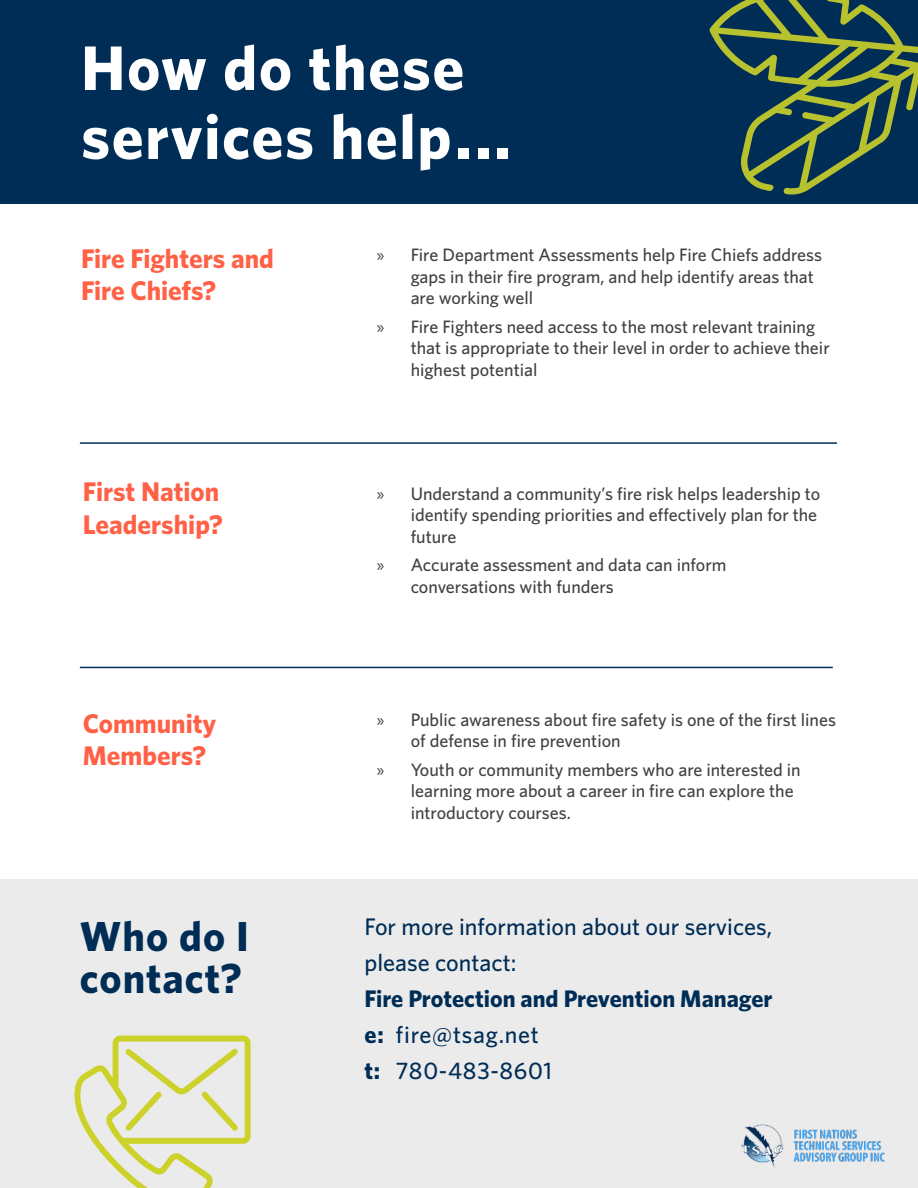
<style>
.page{position:relative;width:918px;height:1188px;background:#fff}
.page>*{position:absolute;margin:0;border:0;box-sizing:border-box;transform-origin:0 0}
.t1{font:700 63px/69px "Whitney";letter-spacing:.025em;color:#fff}
.t2{font:700 42px/42px "Whitney";letter-spacing:.025em;color:#002d56}
.t3{font:700 27px/32.4px "Whitney";color:#ff6147}
.t4{font:700 24px/36px "Whitney";color:#002d56}
.t5{font:500 24px/36px "Whitney";color:#002d56}
.t6{font:500 18px/21.6px "Whitney";color:#414042}
.s1{font-family:"Myriad Pro";font-weight:400}
.s2{font-weight:500}
</style>
<div class="page">
<div style="left:0;top:879px;width:918px;height:309px;background:#ebebeb"></div>
<img style="left:741px;top:1124px;width:144px;height:44px">
<div style="left:0;top:0;width:918px;height:203px;background:#002d56"></div>
<hr style="left:80px;top:442px;width:757px;height:2px;background:#002d56">
<hr style="left:80px;top:667px;width:753px;height:1px;background:#002d56">
<svg style="left:74px;top:1036px;width:177px;height:152px"></svg>
<svg style="left:709px;top:0;width:209px;height:195px"></svg>
<h1 class="t1" style="left:81px;top:32px;width:431px">How do these services help...</h1>
<h3 class="t3" style="left:81px;top:241px;width:194px">Fire Fighters and<br>Fire Chiefs?</h3>
<p class="t6" style="left:411px;top:244px;width:413px;text-indent:-34px"><span class="s1">»</span> Fire Department Assessments help Fire Chiefs address gaps in their fire program, and help identify areas that are working well</p>
<p class="t6" style="left:411px;top:315px;width:421px;text-indent:-34px"><span class="s1">»</span> Fire Fighters need access to the most relevant training that is appropriate to their level in order to achieve their highest potential</p>
<h3 class="t3" style="left:83px;top:475px;width:141px">First Nation<br>Leadership?</h3>
<p class="t6" style="left:411px;top:482px;width:411px;text-indent:-34px"><span class="s1">»</span> Understand a community’s fire risk helps leadership to identify spending priorities and effectively plan for the future</p>
<p class="t6" style="left:411px;top:554px;width:317px;text-indent:-34px"><span class="s1">»</span> Accurate assessment and data can inform conversations with funders</p>
<h3 class="t3" style="left:83px;top:706px;width:135px">Community<br>Members?</h3>
<p class="t6" style="left:411px;top:708px;width:427px;text-indent:-34px"><span class="s1">»</span> Public awareness about fire safety is one of the first lines of defense in fire prevention</p>
<p class="t6" style="left:411px;top:758px;width:392px;text-indent:-34px"><span class="s1">»</span> Youth or community members who are interested in learning more about a career in fire can explore the introductory courses.</p>
<h2 class="t2" style="left:80px;top:915px;width:170px">Who do I contact?</h2>
<h3 class="t5" style="left:364px;top:908px;width:409px">For more information about our services, please contact:</h3>
<h3 class="t4" style="left:364px;top:980px;width:410px">Fire Protection and Prevention Manager e: <span class="s2">fire@tsag.net<br></span>t: <span class="s2">780-483-8601</span></h3>
</div>
